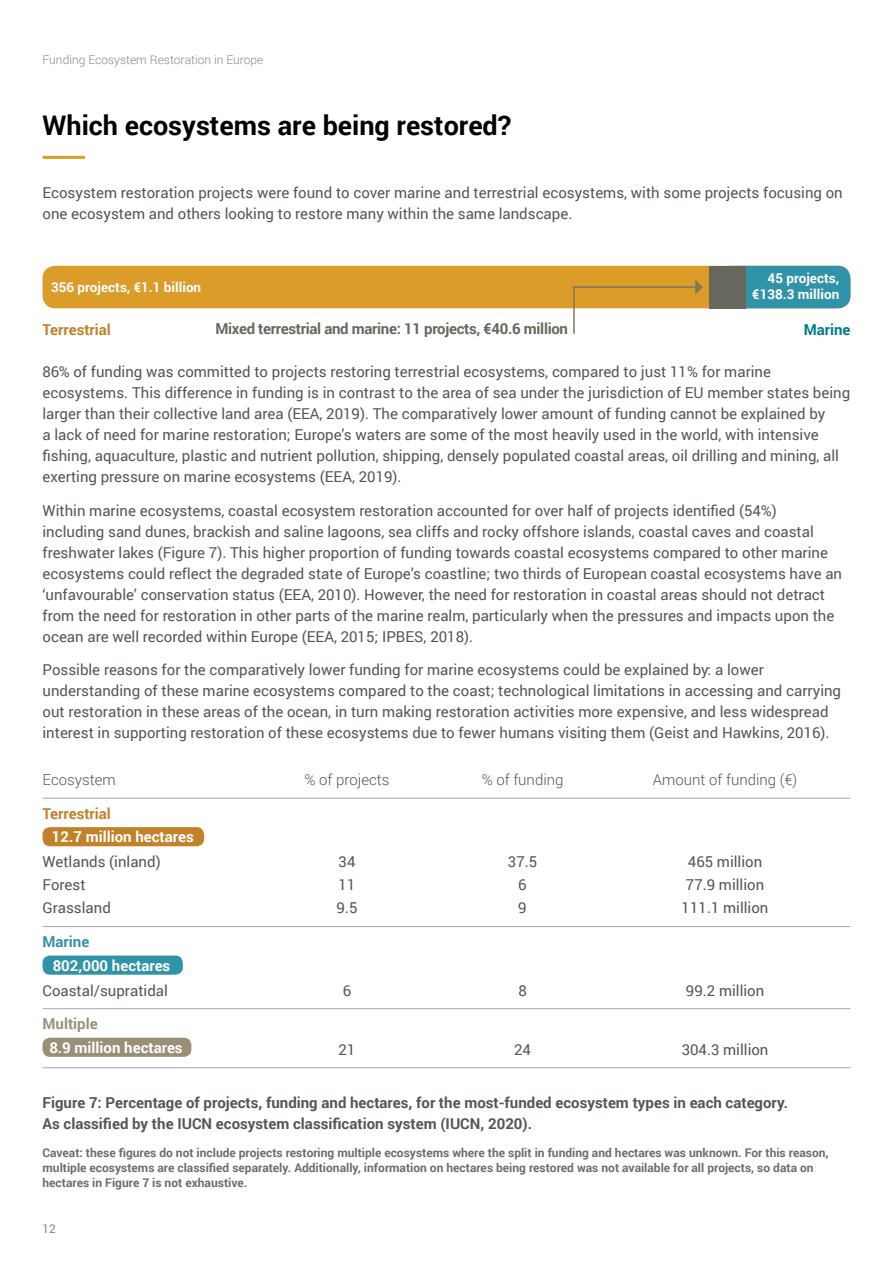
<style>
.page{position:relative;width:893px;height:1263px;background:#fff}
.page>*{position:absolute;margin:0;border:0;box-sizing:border-box;transform-origin:0 0}
.t1{font:700 27px "Roboto";color:#000}
.t2{font:15px/21px "Roboto";color:#525757}
.t3{font:700 15px/21px "Roboto";color:#525757}
.t4{font:700 15px "Roboto";color:#fff}
.t5{font:700 15px "Roboto";letter-spacing:-.02em;color:#67675d}
.t6{font:300 15px "Roboto";color:#525757}
.t7{font:700 15px "Roboto";color:#c18229}
.t8{font:700 15px "Roboto";color:#9a9078}
.t9{font:700 15px "Roboto";color:#007994}
.t10{font:700 15px "Roboto";color:#3193a8}
.t11{font:700 13.5px/16.5px "Roboto";color:#fff;text-align:right}
.t12{font:700 12px/15px "Roboto";color:#6c6d6d}
.t13{font:300 12px "Roboto";color:#898888}
.t14{font:12px "Roboto";color:#898888}
</style>
<div class="page">
<hr style="left:43px;top:156px;width:42px;height:3px;background:#db9c2a">
<hr style="left:43px;top:798px;width:807px;height:1px;background:#a9a8a8">
<hr style="left:43px;top:926px;width:807px;height:1px;background:#a9a8a8">
<hr style="left:43px;top:1008px;width:807px;height:1px;background:#a9a8a8">
<hr style="left:43px;top:1067px;width:807px;height:1px;background:#a9a8a8">
<div style="left:43px;top:827px;width:161px;height:19px;background:#c18229;border-radius:7px"></div>
<div style="left:43px;top:955px;width:140px;height:20px;background:#3193a8;border-radius:7px"></div>
<div style="left:43px;top:1038px;width:148px;height:19px;background:#9a9078;border-radius:7px"></div>
<div style="left:43px;top:266px;width:807px;height:42px;background:#db9c2a;border-radius:13px"></div>
<div style="left:745px;top:266px;width:105px;height:42px;background:#3193a8"></div>
<div style="left:709px;top:266px;width:36px;height:42px;background:#67675d"></div>
<svg style="left:695px;top:280px;width:8px;height:15px"></svg>
<hr style="left:573px;top:287px;width:2px;height:47px;background:#7e765f">
<hr style="left:573px;top:286px;width:122px;height:2px;background:#7e765f">
<p class="t13" style="left:43px;top:51px;width:222px">Funding Ecosystem Restoration in Europe</p>
<h1 class="t1" style="left:43px;top:106px;width:470px">Which ecosystems are being restored?</h1>
<p class="t2" style="left:43px;top:182px;width:802px">Ecosystem restoration projects were found to cover marine and terrestrial ecosystems, with some projects focusing on one ecosystem and others looking to restore many within the same landscape.</p>
<p class="t11" style="left:51px;top:278px;width:152px">356 projects, €1.1 billion</p>
<p class="t11" style="left:752px;top:269px;width:88px">45 projects, €138.3 million</p>
<p class="t5" style="left:215px;top:318px;width:354px">Mixed terrestrial and marine: 11 projects, €40.6 million</p>
<p class="t7" style="left:43px;top:319px;width:70px">Terrestrial</p>
<p class="t9" style="left:804px;top:319px;width:48px">Marine</p>
<p class="t2" style="left:43px;top:360px;width:809px">86% of funding was committed to projects restoring terrestrial ecosystems, compared to just 11% for marine ecosystems. This difference in funding is in contrast to the area of sea under the jurisdiction of EU member states being larger than their collective land area (EEA, 2019). The comparatively lower amount of funding cannot be explained by<br>a lack of need for marine restoration; Europe’s waters are some of the most heavily used in the world, with intensive fishing, aquaculture, plastic and nutrient pollution, shipping, densely populated coastal areas, oil drilling and mining, all exerting pressure on marine ecosystems (EEA, 2019).</p>
<p class="t2" style="left:43px;top:499px;width:801px">Within marine ecosystems, coastal ecosystem restoration accounted for over half of projects identified (54%) including sand dunes, brackish and saline lagoons, sea cliffs and rocky offshore islands, coastal caves and coastal freshwater lakes (Figure 7). This higher proportion of funding towards coastal ecosystems compared to other marine ecosystems could reflect the degraded state of Europe’s coastline; two thirds of European coastal ecosystems have an ‘unfavourable’ conservation status (EEA, 2010). However, the need for restoration in coastal areas should not detract from the need for restoration in other parts of the marine realm, particularly when the pressures and impacts upon the ocean are well recorded within Europe (EEA, 2015; IPBES, 2018).</p>
<p class="t2" style="left:43px;top:659px;width:800px">Possible reasons for the comparatively lower funding for marine ecosystems could be explained by: a lower understanding of these marine ecosystems compared to the coast; technological limitations in accessing and carrying out restoration in these areas of the ocean, in turn making restoration activities more expensive, and less widespread interest in supporting restoration of these ecosystems due to fewer humans visiting them (Geist and Hawkins, 2016).</p>
<p class="t6" style="left:43px;top:769px;width:75px">Ecosystem</p>
<p class="t6" style="left:305px;top:769px;width:86px">% of projects</p>
<p class="t6" style="left:482px;top:769px;width:83px">% of funding</p>
<p class="t6" style="left:653px;top:769px;width:146px">Amount of funding (€)</p>
<p class="t7" style="left:43px;top:803px;width:70px">Terrestrial</p>
<p class="t4" style="left:52px;top:826px;width:143px">12.7 million hectares</p>
<p class="t2" style="left:43px;top:851px;width:120px">Wetlands (inland)</p>
<p class="t2" style="left:339px;top:851px;width:18px">34</p>
<p class="t2" style="left:508px;top:851px;width:31px">37.5</p>
<p class="t2" style="left:688px;top:851px;width:76px">465 million</p>
<p class="t2" style="left:43px;top:874px;width:45px">Forest</p>
<p class="t2" style="left:339px;top:874px;width:18px">11</p>
<p class="t2" style="left:518px;top:874px;width:10px">6</p>
<p class="t2" style="left:686px;top:874px;width:80px">77.9 million</p>
<p class="t2" style="left:43px;top:897px;width:70px">Grassland</p>
<p class="t2" style="left:337px;top:897px;width:22px">9.5</p>
<p class="t2" style="left:518px;top:897px;width:10px">9</p>
<p class="t2" style="left:682px;top:897px;width:88px">111.1 million</p>
<p class="t10" style="left:42px;top:931px;width:48px">Marine</p>
<p class="t4" style="left:53px;top:955px;width:119px">802,000 hectares</p>
<p class="t2" style="left:43px;top:979px;width:127px">Coastal/supratidal</p>
<p class="t2" style="left:343px;top:979px;width:10px">6</p>
<p class="t2" style="left:518px;top:979px;width:10px">8</p>
<p class="t2" style="left:686px;top:979px;width:80px">99.2 million</p>
<p class="t8" style="left:43px;top:1013px;width:57px">Multiple</p>
<p class="t4" style="left:49px;top:1037px;width:135px">8.9 million hectares</p>
<p class="t2" style="left:339px;top:1038px;width:18px">21</p>
<p class="t2" style="left:514px;top:1038px;width:18px">24</p>
<p class="t2" style="left:682px;top:1038px;width:88px">304.3 million</p>
<p class="t3" style="left:43px;top:1092px;width:747px">Figure 7: Percentage of projects, funding and hectares, for the most-funded ecosystem types in each category.<br>As classified by the IUCN ecosystem classification system (IUCN, 2020).</p>
<p class="t12" style="left:43px;top:1144px;width:788px">Caveat: these figures do not include projects restoring multiple ecosystems where the split in funding and hectares was unknown. For this reason, multiple ecosystems are classified separately. Additionally, information on hectares being restored was not available for all projects, so data on hectares in Figure 7 is not exhaustive.</p>
<p class="t14" style="left:43px;top:1220px;width:15px">12</p>
</div>
